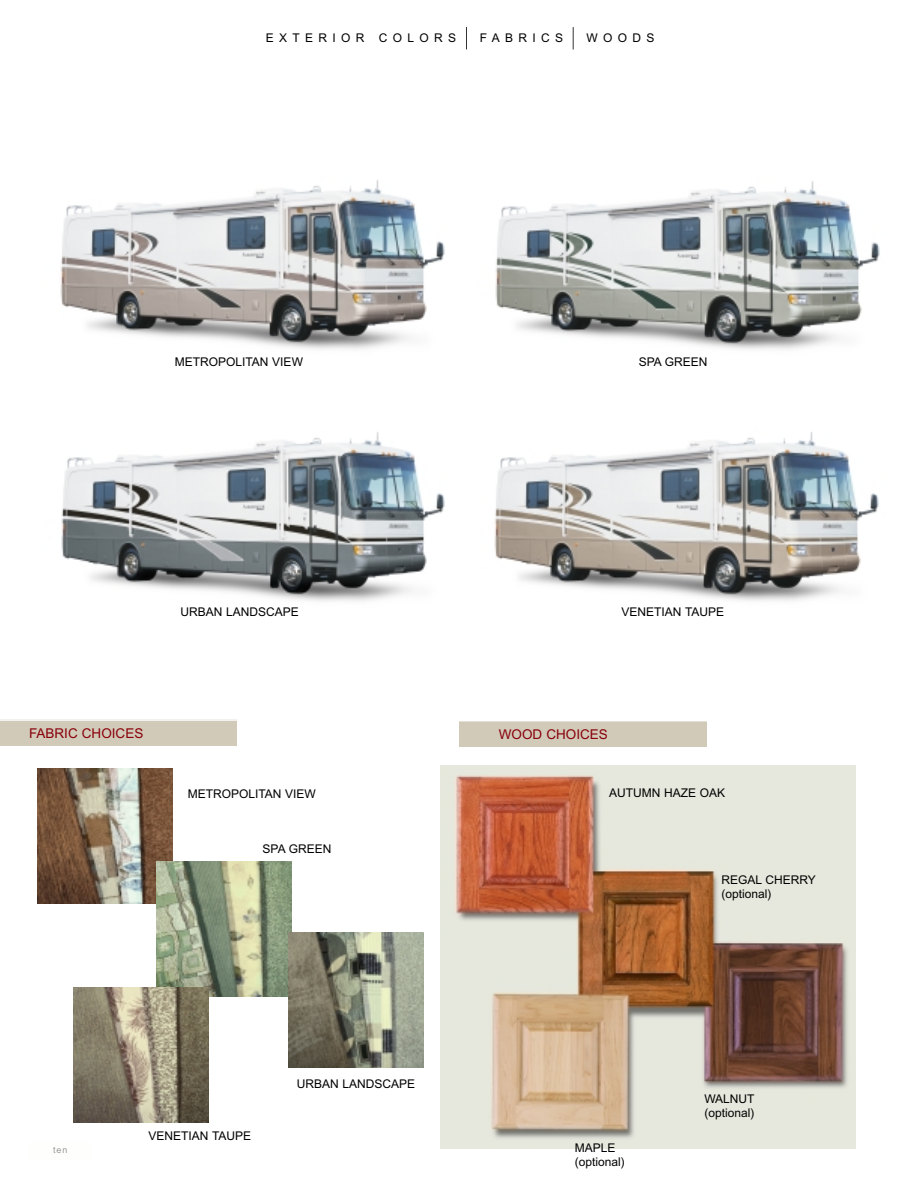
<style>
.page{position:relative;width:918px;height:1188px;background:#fff}
.page>*{position:absolute;margin:0;border:0;box-sizing:border-box;transform-origin:0 0}
.t1{font:13.5px "Arial";color:#89000a}
.t2{font:12px/14.4px "Arial";color:#000}
.t3{font:12px "Arial";letter-spacing:.445em;color:#000}
.t4{font:9px "Arial";color:#999}
</style>
<div class="page">
<img style="left:495px;top:181px;width:385px;height:169px">
<img style="left:60px;top:180px;width:385px;height:169px">
<img style="left:61px;top:432px;width:384px;height:169px">
<img style="left:494px;top:432px;width:385px;height:169px">
<svg style="left:466px;top:27px;width:1px;height:22px"></svg>
<svg style="left:573px;top:27px;width:1px;height:23px"></svg>
<div style="left:459px;top:720px;width:247px;height:27px;background:#d1cab9"></div>
<hr style="left:459px;top:720px;width:442px;height:1px;background:#fff">
<div style="left:0;top:720px;width:237px;height:26px;background:#d1cab9"></div>
<hr style="left:0;top:719px;width:432px;height:2px;background:#fff">
<img style="left:441px;top:766px;width:414px;height:383px">
<img style="left:37px;top:769px;width:135px;height:135px">
<img style="left:156px;top:862px;width:135px;height:135px">
<img style="left:73px;top:987px;width:135px;height:135px">
<img style="left:288px;top:933px;width:135px;height:135px">
<p class="t3" style="left:266px;top:34px;width:192px">EXTERIOR COLORS</p>
<p class="t3" style="left:480px;top:34px;width:85px">FABRICS</p>
<p class="t2" style="left:586px;top:32px;width:70px">WOODS</p>
<p class="t2" style="left:175px;top:356px;width:130px">METROPOLITAN VIEW</p>
<p class="t2" style="left:639px;top:356px;width:70px">SPA GREEN</p>
<p class="t2" style="left:181px;top:606px;width:120px">URBAN LANDSCAPE</p>
<p class="t2" style="left:622px;top:605px;width:104px">VENETIAN TAUPE</p>
<p class="t1" style="left:29px;top:728px;width:116px">FABRIC CHOICES</p>
<p class="t1" style="left:499px;top:729px;width:111px">WOOD CHOICES</p>
<p class="t2" style="left:188px;top:788px;width:130px">METROPOLITAN VIEW</p>
<p class="t2" style="left:263px;top:842px;width:70px">SPA GREEN</p>
<p class="t4" style="left:53px;top:1147px;width:16px">ten</p>
<p class="t2" style="left:149px;top:1130px;width:104px">VENETIAN TAUPE</p>
<p class="t2" style="left:297px;top:1078px;width:120px">URBAN LANDSCAPE</p>
<p class="t2" style="left:609px;top:787px;width:118px">AUTUMN HAZE OAK</p>
<p class="t2" style="left:722px;top:874px;width:96px">REGAL CHERRY (optional)</p>
<p class="t2" style="left:575px;top:1141px;width:52px">MAPLE (optional)</p>
<p class="t2" style="left:704px;top:1093px;width:52px">WALNUT (optional)</p>
</div>
